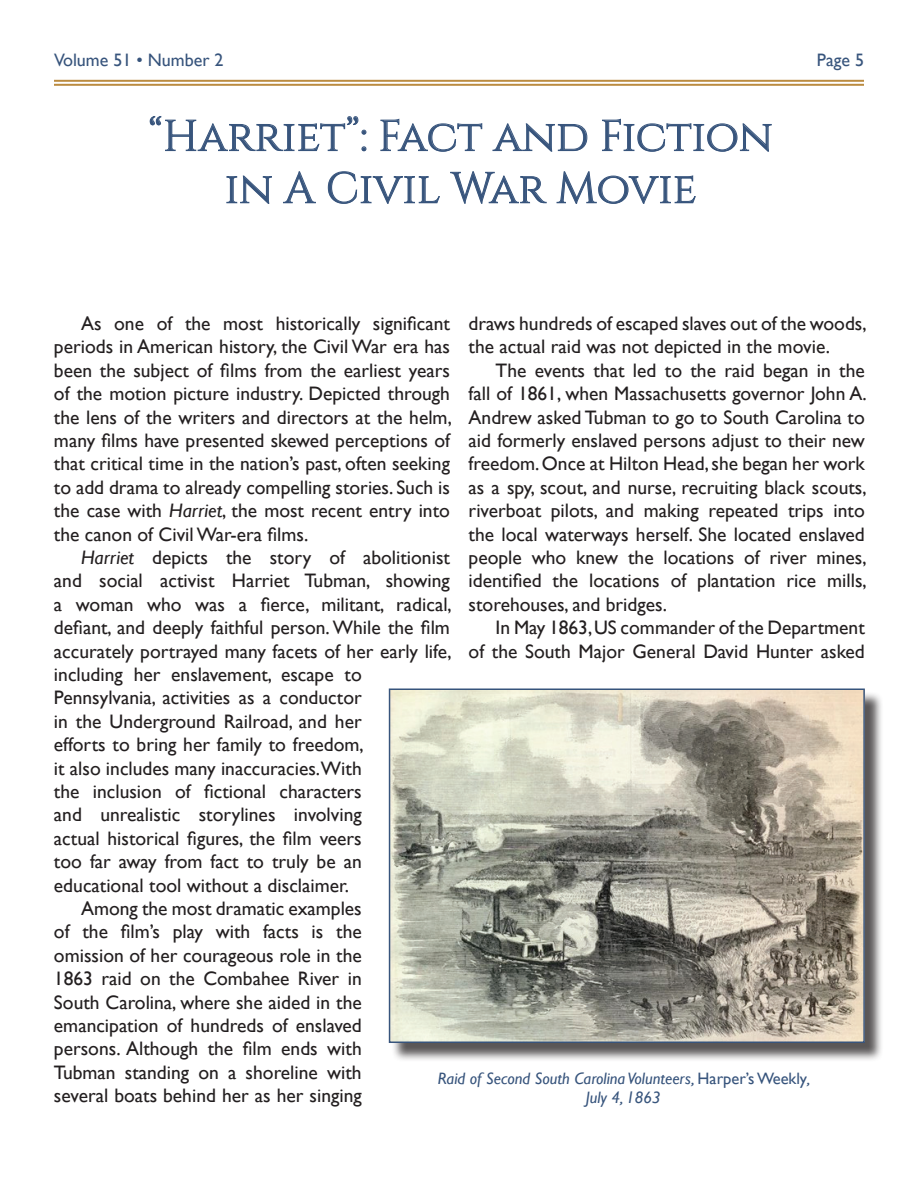
<style>
.page{position:relative;width:918px;height:1188px;background:#fff}
.page>*{position:absolute;margin:0;border:0;box-sizing:border-box;transform-origin:0 0}
.t1{font:43.5px/52.2px "Cinzel";color:#37547c;text-align:center}
.t2{font:19.5px/23.4px "Gill Sans";color:#231f20;text-align:justify}
.t3{font:18px "Gill Sans";color:#37547c}
.t4{font:italic 16.5px/19.8px "Gill Sans";color:#37547c;text-align:center}
.s1{font-style:italic}
.s2{font-style:normal}
</style>
<div class="page">
<hr style="left:54px;top:80px;width:810px;height:2px;background:#bb8b40">
<hr style="left:54px;top:84px;width:810px;height:2px;background:#bb8b40">
<svg style="left:150px;top:116px;width:216px;height:35px"></svg>
<svg style="left:380px;top:119px;width:102px;height:33px"></svg>
<svg style="left:493px;top:123px;width:94px;height:29px"></svg>
<svg style="left:602px;top:119px;width:170px;height:33px"></svg>
<svg style="left:226px;top:175px;width:46px;height:29px"></svg>
<svg style="left:283px;top:171px;width:33px;height:32px"></svg>
<svg style="left:328px;top:171px;width:112px;height:33px"></svg>
<svg style="left:450px;top:171px;width:97px;height:33px"></svg>
<svg style="left:557px;top:171px;width:139px;height:33px"></svg>
<div style="left:391px;top:691px;width:493px;height:371px;background:#231f20;opacity:.75"></div>
<img style="left:392px;top:691px;width:470px;height:349px">
<div style="left:389px;top:688px;width:476px;height:355px;border:2px solid #37547c"></div>
<p class="t3" style="left:54px;top:50px;width:171px">Volume 51 • Number 2</p>
<p class="t3" style="left:817px;top:50px;width:49px">Page 5</p>
<h1 class="t1" style="left:148px;top:110px;width:626px">“Harriet”: Fact and Fiction in A Civil War Movie</h1>
<p class="t2" style="left:54px;top:312px;width:399px;text-indent:27px">As one of the most historically significant periods in American history, the Civil War era has been the subject of films from the earliest years of the motion picture industry. Depicted through the lens of the writers and directors at the helm, many films have presented skewed perceptions of that critical time in the nation’s past, often seeking to add drama to already compelling stories. Such is the case with <span class="s1">Harriet</span>, the most recent entry into the canon of Civil War-era films.</p>
<p class="t2" style="left:81px;top:546px;width:371px"><span class="s1">Harriet</span> depicts the story of abolitionist</p>
<p class="t2" style="left:54px;top:569px;width:397px">and social activist Harriet Tubman, showing</p>
<p class="t2" style="left:54px;top:593px;width:399px">a woman who was a fierce, militant, radical,</p>
<p class="t2" style="left:54px;top:616px;width:398px">defiant, and deeply faithful person. While the film</p>
<p class="t2" style="left:54px;top:640px;width:399px">accurately portrayed many facets of her early life,</p>
<p class="t2" style="left:54px;top:663px;width:309px">including her enslavement, escape to</p>
<p class="t2" style="left:54px;top:686px;width:309px">Pennsylvania, activities as a conductor</p>
<p class="t2" style="left:54px;top:710px;width:309px">in the Underground Railroad, and her</p>
<p class="t2" style="left:54px;top:733px;width:311px">efforts to bring her family to freedom,</p>
<p class="t2" style="left:54px;top:757px;width:309px">it also includes many inaccuracies.With</p>
<p class="t2" style="left:54px;top:780px;width:309px">the inclusion of fictional characters</p>
<p class="t2" style="left:54px;top:803px;width:309px">and unrealistic storylines involving</p>
<p class="t2" style="left:54px;top:827px;width:309px">actual historical figures, the film veers</p>
<p class="t2" style="left:54px;top:850px;width:309px">too far away from fact to truly be an</p>
<p class="t2" style="left:54px;top:874px;width:297px">educational tool without a disclaimer.</p>
<p class="t2" style="left:81px;top:897px;width:282px">Among the most dramatic examples</p>
<p class="t2" style="left:54px;top:920px;width:309px">of the film’s play with facts is the</p>
<p class="t2" style="left:54px;top:944px;width:309px">omission of her courageous role in the</p>
<p class="t2" style="left:54px;top:967px;width:309px">1863 raid on the Combahee River in</p>
<p class="t2" style="left:54px;top:991px;width:309px">South Carolina, where she aided in the</p>
<p class="t2" style="left:54px;top:1014px;width:309px">emancipation of hundreds of enslaved</p>
<p class="t2" style="left:54px;top:1037px;width:309px">persons. Although the film ends with</p>
<p class="t2" style="left:54px;top:1061px;width:309px">Tubman standing on a shoreline with</p>
<p class="t2" style="left:54px;top:1084px;width:309px">several boats behind her as her singing</p>
<p class="t2" style="left:469px;top:312px;width:400px">draws hundreds of escaped slaves out of the woods, the actual raid was not depicted in the movie.</p>
<p class="t2" style="left:469px;top:359px;width:400px;text-indent:27px">The events that led to the raid began in the fall of 1861, when Massachusetts governor John A.<br>Andrew asked Tubman to go to South Carolina to aid formerly enslaved persons adjust to their new freedom. Once at Hilton Head, she began her work as a spy, scout, and nurse, recruiting black scouts, riverboat pilots, and making repeated trips into the local waterways herself. She located enslaved people who knew the locations of river mines, identified the locations of plantation rice mills, storehouses, and bridges.</p>
<p class="t2" style="left:469px;top:616px;width:398px;text-align:right">In May 1863, US commander of the Department<br>of the South Major General David Hunter asked</p>
<p class="t4" style="left:438px;top:1068px;width:374px">Raid of Second South Carolina Volunteers, <span class="s2">Harper’s Weekly</span>,<br>July 4, 1863</p>
</div>
